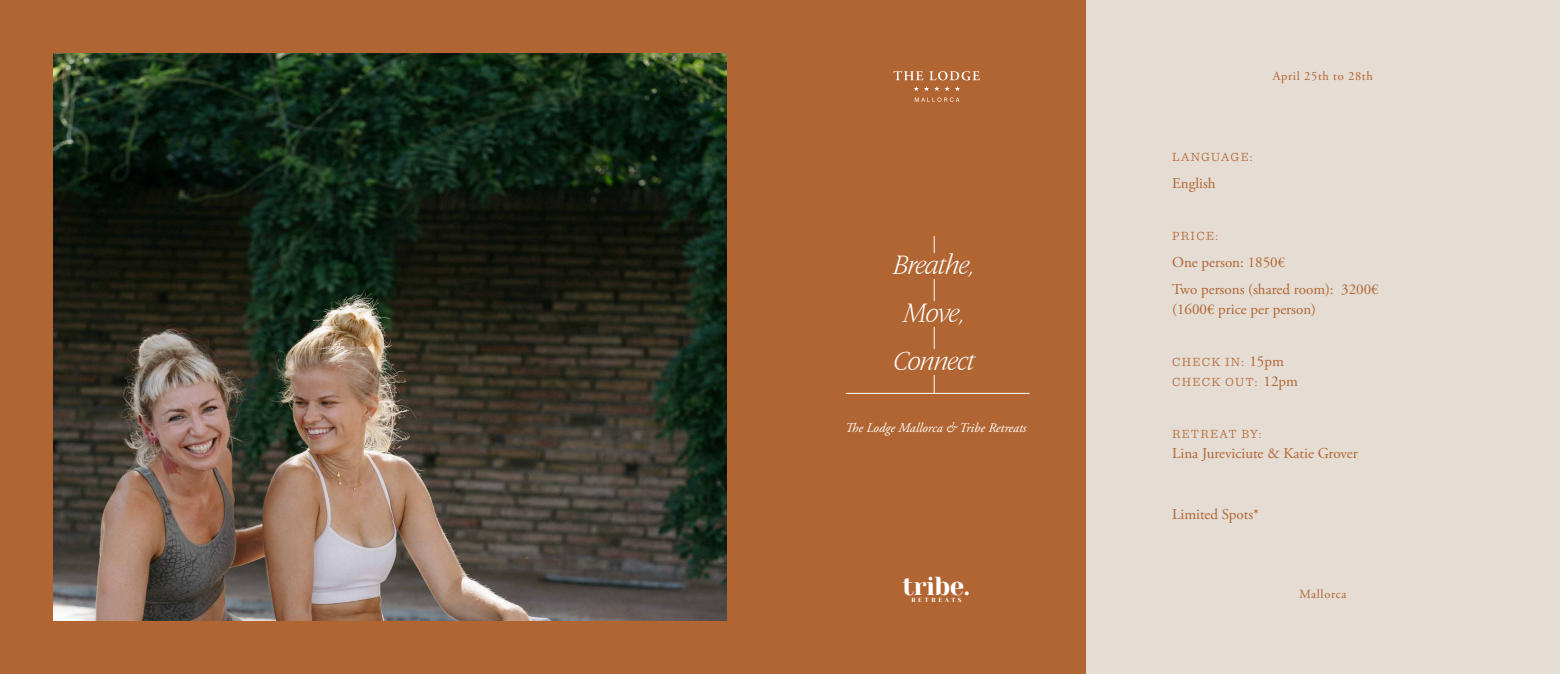
<style>
.page{position:relative;width:1560px;height:674px;background:#fff}
.page>*{position:absolute;margin:0;border:0;box-sizing:border-box;transform-origin:0 0}
.t1{font:italic 300 26.62px/48px "Nikola";letter-spacing:-.04em;color:#fff;text-align:center}
.t2{font:25.88px "Yeseva One";letter-spacing:-.02em;color:#fff}
.t3{font:15px/27.1px "Adobe Garamond Pro";color:#b16532}
.t4{font:italic 13.38px "Adobe Garamond Pro";color:#fff}
.t5{font:300 12.5px/20px "Sentinel";letter-spacing:.1em;color:#b16532}
.t6{font:12.5px "Adobe Garamond Pro";letter-spacing:.05em;color:#b16532}
.t7{font:6px "Yeseva One";letter-spacing:.45em;color:#fff}
.s1{font-family:"Adobe Garamond Pro";font-weight:400;font-size:15px}
</style>
<div class="page">
<div style="left:1085px;top:0;width:474px;height:673px;background:#e5dcd3"></div>
<div style="left:0;top:0;width:1085px;height:673px;background:#b16532"></div>
<img style="left:53px;top:53px;width:673px;height:567px">
<svg style="left:914px;top:97px;width:45px;height:5px"></svg>
<svg style="left:914px;top:86px;width:46px;height:5px"></svg>
<svg style="left:893px;top:71px;width:30px;height:9px"></svg>
<svg style="left:929px;top:71px;width:50px;height:9px"></svg>
<hr style="left:933px;top:236px;width:1px;height:157px;background:#fff">
<div style="left:863px;top:253px;width:141px;height:26px;background:#b16532"></div>
<div style="left:863px;top:301px;width:141px;height:25px;background:#b16532"></div>
<div style="left:863px;top:349px;width:141px;height:26px;background:#b16532"></div>
<hr style="left:845px;top:393px;width:184px;height:1px;background:#fff">
<h1 class="t1" style="left:893px;top:239px;width:84px">Breathe,<br>Move,<br>Connect</h1>
<p class="t4" style="left:845px;top:420px;width:183px">The Lodge Mallorca &amp; Tribe Retreats</p>
<h2 class="t2" style="left:902px;top:566px;width:69px">tribe.</h2>
<p class="t7" style="left:911px;top:594px;width:52px">RETREATS</p>
<p class="t6" style="left:1272px;top:68px;width:101px">April 25th to 28th</p>
<p class="t5" style="left:1172px;top:146px;width:82px">LANGUAGE:</p>
<p class="t3" style="left:1172px;top:170px;width:45px">English</p>
<p class="t5" style="left:1172px;top:225px;width:47px">PRICE:</p>
<p class="t3" style="left:1172px;top:249px;width:208px">One person: 1850€<br>Two persons (shared room): 3200€</p>
<p class="t3" style="left:1172px;top:296px;width:145px">(1600€ price per person)</p>
<p class="t5" style="left:1172px;top:351px;width:127px">CHECK IN: <span class="s1">15pm<br></span>CHECK OUT: <span class="s1">12pm</span></p>
<p class="t5" style="left:1172px;top:422px;width:91px">RETREAT BY:</p>
<p class="t3" style="left:1172px;top:440px;width:187px">Lina Jureviciute &amp; Katie Grover</p>
<p class="t3" style="left:1172px;top:501px;width:88px">Limited Spots*</p>
<p class="t6" style="left:1299px;top:586px;width:49px">Mallorca</p>
</div>
